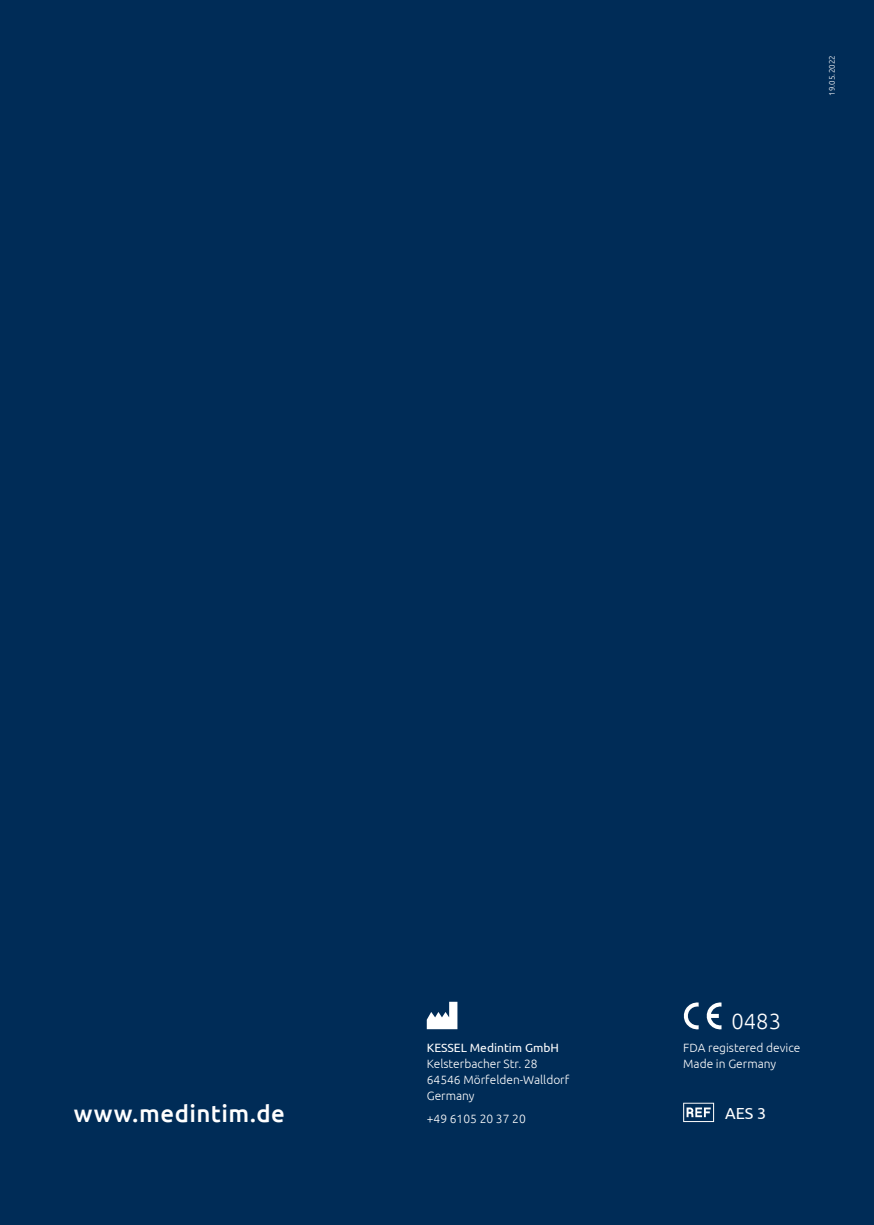
<style>
.page{position:relative;width:874px;height:1225px;background:#fff}
.page>*{position:absolute;margin:0;border:0;box-sizing:border-box;transform-origin:0 0}
.t1{font:500 24px "Ubuntu";letter-spacing:.02em;color:#fff}
.t2{font:300 22px "Ubuntu";color:#fff}
.t3{font:16px "Ubuntu";color:#fff}
.t4{font:300 12px/16px "Ubuntu";color:#fff}
.t5{font:12px "Ubuntu";color:#fff}
.t6{font:300 8px "Ubuntu";letter-spacing:.005em;color:#fff}
</style>
<div class="page">
<div style="left:0;top:0;width:873px;height:1225px;background:#002c57"></div>
<svg style="left:426px;top:1001px;width:31px;height:28px"></svg>
<svg style="left:683px;top:1002px;width:15px;height:27px"></svg>
<svg style="left:706px;top:1002px;width:15px;height:27px"></svg>
<svg style="left:683px;top:1102px;width:30px;height:20px"></svg>
<p class="t6" style="left:826px;top:96px;width:42px;rotate:-90deg">19.05.2022</p>
<p class="t5" style="left:426px;top:1040px;width:134px">KESSEL Medintim GmbH</p>
<p class="t4" style="left:426px;top:1055px;width:144px">Kelsterbacher Str. 28<br>64546 Mörfelden-Walldorf<br>Germany</p>
<h1 class="t1" style="left:74px;top:1098px;width:213px">www.medintim.de</h1>
<p class="t4" style="left:426px;top:1110px;width:100px">+49 6105 20 37 20</p>
<h2 class="t2" style="left:731px;top:1008px;width:51px">0483</h2>
<p class="t4" style="left:682px;top:1039px;width:119px">FDA registered device<br>Made in Germany</p>
<h3 class="t3" style="left:724px;top:1103px;width:42px">AES 3</h3>
</div>
